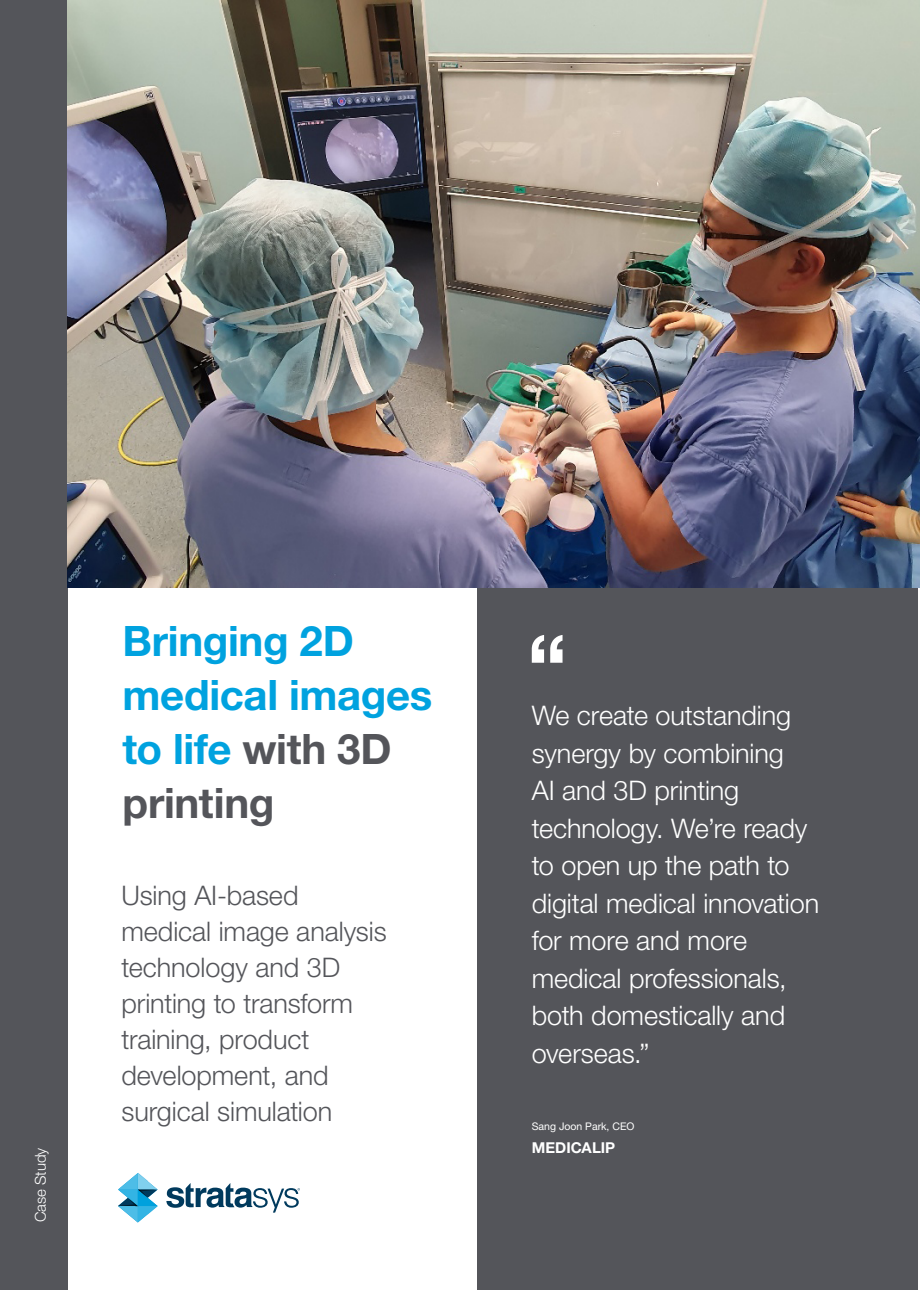
<style>
.page{position:relative;width:920px;height:1290px;background:#fff}
.page>*{position:absolute;margin:0;border:0;box-sizing:border-box;transform-origin:0 0}
.t1{font:700 42px/54px "Helvetica Neue LT Std";letter-spacing:-.01em;color:#00a2df}
.t2{font:300 27px/37.5px "Helvetica Neue LT Std";letter-spacing:-.005em;color:#fff}
.t3{font:300 27px/36px "Helvetica Neue LT Std";letter-spacing:-.005em;color:#54555a}
.t4{font:300 15px "Helvetica Neue LT Std";letter-spacing:-.005em;color:#fff}
.t5{font:700 15px "Helvetica Neue LT Std";color:#fff}
.t6{font:10.5px "Helvetica Neue LT Std";color:#fff}
.s1{color:#54555a}
</style>
<div class="page">
<svg style="left:118px;top:1173px;width:40px;height:49px"></svg>
<svg style="left:166px;top:1183px;width:134px;height:29px"></svg>
<div style="left:0;top:0;width:68px;height:1290px;background:#54555a"></div>
<div style="left:477px;top:587px;width:440px;height:703px;background:#54555a"></div>
<svg style="left:532px;top:635px;width:30px;height:28px"></svg>
<img style="left:67px;top:0;width:853px;height:588px">
<p class="t4" style="left:31px;top:1222px;width:76px;rotate:-90deg">Case Study</p>
<h1 class="t1" style="left:123px;top:613px;width:311px">Bringing 2D medical images to life <span class="s1">with 3D printing</span></h1>
<p class="t3" style="left:122px;top:876px;width:267px">Using AI-based medical image analysis technology and 3D printing to transform training, product development, and surgical simulation</p>
<p class="t2" style="left:532px;top:696px;width:289px">We create outstanding synergy by combining<br>AI and 3D printing technology. We’re ready to open up the path to digital medical innovation for more and more medical professionals, both domestically and overseas.”</p>
<p class="t6" style="left:532px;top:1120px;width:104px">Sang Joon Park, CEO</p>
<p class="t5" style="left:532px;top:1138px;width:85px">MEDICALIP</p>
</div>
